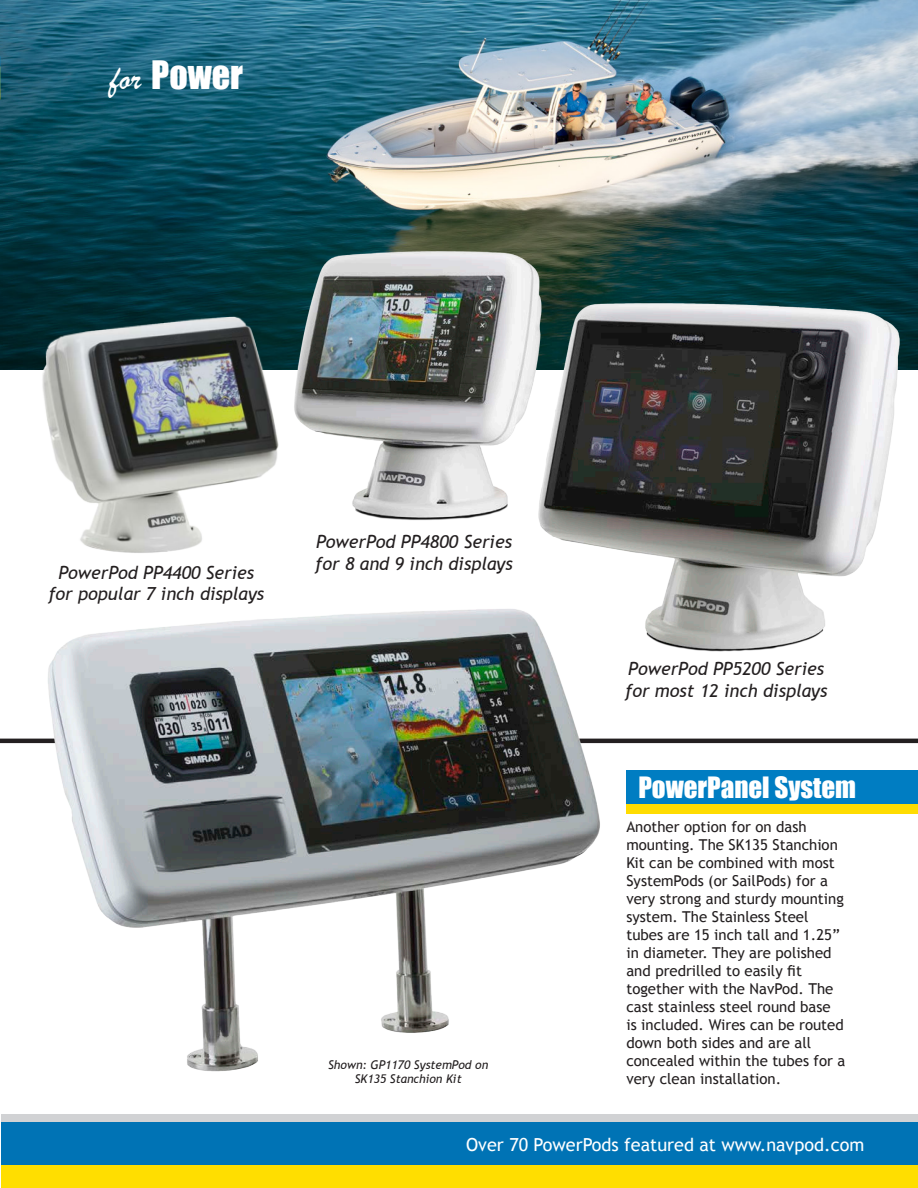
<style>
.page{position:relative;width:918px;height:1188px;background:#fff}
.page>*{position:absolute;margin:0;border:0;box-sizing:border-box;transform-origin:0 0}
.t1{font:36px "Impact";color:#fff}
.t2{font:27px "Impact";color:#fff}
.t3{font:italic 18px "Trebuchet MS";color:#231f20}
.t4{font:18px "Trebuchet MS";color:#fff}
.t5{font:15px/18px "Trebuchet MS";color:#231f20}
.t6{font:italic 12px "Trebuchet MS";color:#231f20}
.s1{font-family:"Brush Script"}
</style>
<div class="page">
<img style="left:0;top:0;width:918px;height:297px">
<hr style="left:0;top:739px;width:918px;height:4px;background:#231f20">
<img style="left:266px;top:220px;width:344px;height:300px">
<img style="left:0;top:297px;width:335px;height:256px">
<img style="left:505px;top:254px;width:413px;height:395px">
<div style="left:1px;top:1114px;width:917px;height:24px;background:#d1d2d4"></div>
<div style="left:1px;top:1138px;width:917px;height:50px;background:#ffde00"></div>
<div style="left:1px;top:1122px;width:917px;height:43px;background:#0073b5"></div>
<img style="left:0;top:605px;width:770px;height:467px">
<div style="left:626px;top:780px;width:292px;height:34px;background:#ffdc01"></div>
<div style="left:626px;top:770px;width:292px;height:33px;background:#007dc2"></div>
<p class="t1" style="left:110px;top:47px;width:135px"><span class="s1">for</span> Power</p>
<p class="t3" style="left:58px;top:562px;width:197px">PowerPod PP4400 Series</p>
<p class="t3" style="left:48px;top:583px;width:217px">for popular 7 inch displays</p>
<p class="t3" style="left:316px;top:531px;width:197px">PowerPod PP4800 Series</p>
<p class="t3" style="left:315px;top:553px;width:199px">for 8 and 9 inch displays</p>
<p class="t6" style="left:328px;top:1057px;width:162px">Shown: GP1170 SystemPod on</p>
<p class="t6" style="left:355px;top:1072px;width:108px">SK135 Stanchion Kit</p>
<p class="t3" style="left:628px;top:658px;width:197px">PowerPod PP5200 Series</p>
<p class="t3" style="left:625px;top:680px;width:204px">for most 12 inch displays</p>
<p class="t2" style="left:638px;top:766px;width:219px">PowerPanel System</p>
<p class="t5" style="left:626px;top:818px;width:221px">Another option for on dash mounting. The SK135 Stanchion<br>Kit can be combined with most<br>SystemPods (or SailPods) for a very strong and sturdy mounting system. The Stainless Steel tubes are 15 inch tall and 1.25” in diameter. They are polished and predrilled to easily fit together with the NavPod. The cast stainless steel round base<br>is included. Wires can be routed down both sides and are all concealed within the tubes for a very clean installation.</p>
<p class="t4" style="left:466px;top:1134px;width:400px">Over 70 PowerPods featured at www.navpod.com</p>
</div>
